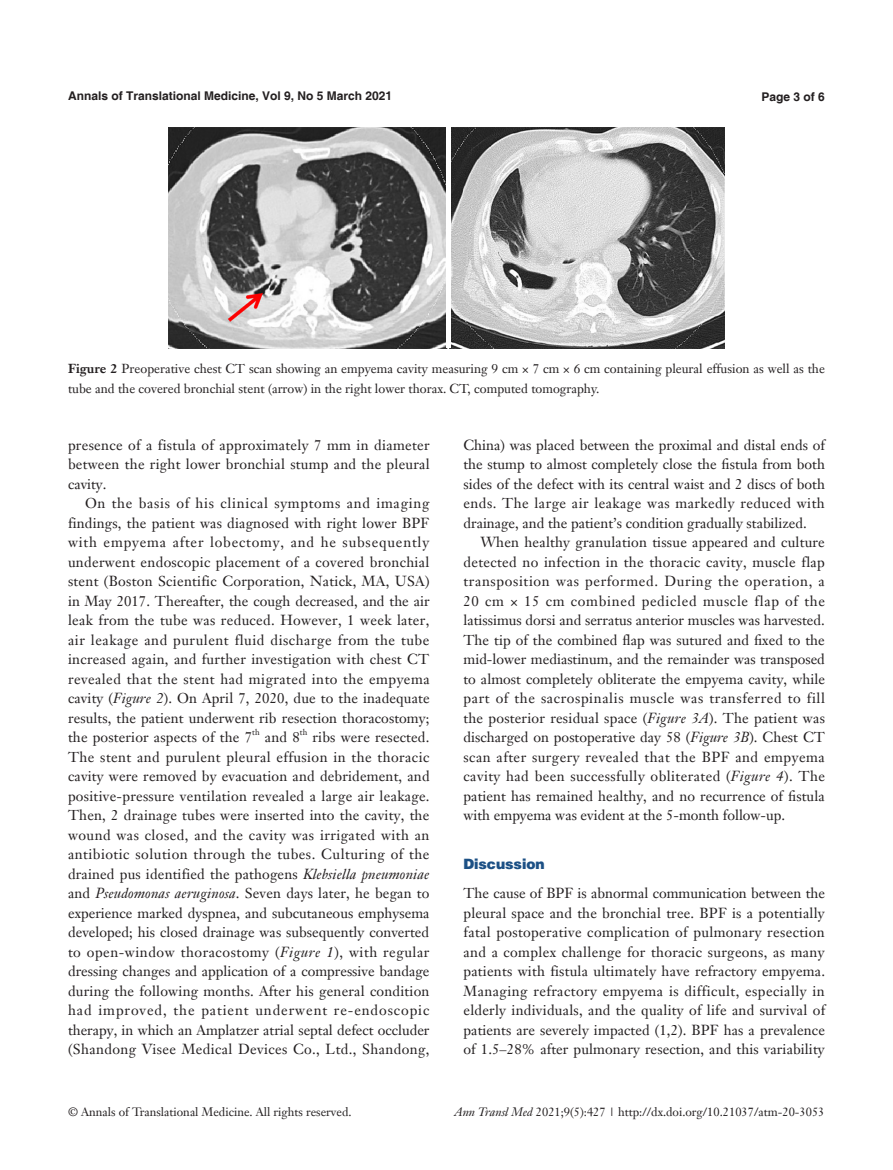
<style>
.page{position:relative;width:893px;height:1170px;background:#fff}
.page>*{position:absolute;margin:0;border:0;box-sizing:border-box;transform-origin:0 0}
.t1{font:14.25px/19.5px "Janson Text LT";letter-spacing:.005em;color:#231f20;text-align:justify}
.t2{font:900 14.25px "Helvetica";color:#1c5085}
.t3{font:12.75px/19.5px "Janson Text LT";color:#231f20}
.t4{font:12px "Janson Text LT";color:#231f20}
.t5{font:700 12px "Helvetica";color:#231f20}
.t6{font:8.25px "Janson Text LT";color:#231f20}
.s1{font-weight:700}
.s2{font-style:italic}
</style>
<div class="page">
<img style="left:169px;top:128px;width:555px;height:220px">
<div style="left:446px;top:128px;width:5px;height:220px;background:#fff"></div>
<p class="t5" style="left:68px;top:88px;width:326px">Annals of Translational Medicine, Vol 9, No 5 March 2021</p>
<p class="t5" style="left:762px;top:89px;width:65px">Page 3 of 6</p>
<p class="t3" style="left:68px;top:359px;width:758px"><span class="s1">Figure 2</span> Preoperative chest CT scan showing an empyema cavity measuring 9 cm × 7 cm × 6 cm containing pleural effusion as well as the tube and the covered bronchial stent (arrow) in the right lower thorax. CT, computed tomography.</p>
<p class="t1" style="left:68px;top:434px;width:363px">presence of a fistula of approximately 7 mm in diameter between the right lower bronchial stump and the pleural cavity.</p>
<p class="t1" style="left:68px;top:493px;width:363px;text-indent:17px">On the basis of his clinical symptoms and imaging findings, the patient was diagnosed with right lower BPF with empyema after lobectomy, and he subsequently underwent endoscopic placement of a covered bronchial stent (Boston Scientific Corporation, Natick, MA, USA) in May 2017. Thereafter, the cough decreased, and the air leak from the tube was reduced. However, 1 week later, air leakage and purulent fluid discharge from the tube increased again, and further investigation with chest CT revealed that the stent had migrated into the empyema cavity (<span class="s2">Figure 2</span>). On April 7, 2020, due to the inadequate results, the patient underwent rib resection thoracostomy; the posterior aspects of the 7</p>
<p class="t6" style="left:252px;top:727px;width:9px">th</p>
<p class="t1" style="left:265px;top:727px;width:36px">and 8</p>
<p class="t6" style="left:300px;top:727px;width:9px">th</p>
<p class="t1" style="left:68px;top:727px;width:363px;text-indent:245px">ribs were resected.<br>The stent and purulent pleural effusion in the thoracic cavity were removed by evacuation and debridement, and positive-pressure ventilation revealed a large air leakage.<br>Then, 2 drainage tubes were inserted into the cavity, the wound was closed, and the cavity was irrigated with an antibiotic solution through the tubes. Culturing of the drained pus identified the pathogens <span class="s2">Klebsiella pneumoniae </span>and <span class="s2">Pseudomonas aeruginosa</span>. Seven days later, he began to experience marked dyspnea, and subcutaneous emphysema developed; his closed drainage was subsequently converted to open-window thoracostomy (<span class="s2">Figure 1</span>), with regular dressing changes and application of a compressive bandage during the following months. After his general condition had improved, the patient underwent re-endoscopic therapy, in which an Amplatzer atrial septal defect occluder (Shandong Visee Medical Devices Co., Ltd., Shandong,</p>
<p class="t1" style="left:463px;top:434px;width:363px">China) was placed between the proximal and distal ends of the stump to almost completely close the fistula from both sides of the defect with its central waist and 2 discs of both ends. The large air leakage was markedly reduced with drainage, and the patient’s condition gradually stabilized.</p>
<p class="t1" style="left:463px;top:532px;width:363px;text-indent:17px">When healthy granulation tissue appeared and culture detected no infection in the thoracic cavity, muscle flap transposition was performed. During the operation, a 20 cm × 15 cm combined pedicled muscle flap of the latissimus dorsi and serratus anterior muscles was harvested.<br>The tip of the combined flap was sutured and fixed to the mid-lower mediastinum, and the remainder was transposed to almost completely obliterate the empyema cavity, while part of the sacrospinalis muscle was transferred to fill the posterior residual space (<span class="s2">Figure 3A</span>). The patient was discharged on postoperative day 58 (<span class="s2">Figure 3B</span>). Chest CT scan after surgery revealed that the BPF and empyema cavity had been successfully obliterated (<span class="s2">Figure 4</span>). The patient has remained healthy, and no recurrence of fistula with empyema was evident at the 5-month follow-up.</p>
<p class="t2" style="left:463px;top:854px;width:83px">Discussion</p>
<p class="t1" style="left:463px;top:883px;width:363px">The cause of BPF is abnormal communication between the pleural space and the bronchial tree. BPF is a potentially fatal postoperative complication of pulmonary resection and a complex challenge for thoracic surgeons, as many patients with fistula ultimately have refractory empyema.<br>Managing refractory empyema is difficult, especially in elderly individuals, and the quality of life and survival of patients are severely impacted (1,2). BPF has a prevalence of 1.5–28% after pulmonary resection, and this variability</p>
<p class="t4" style="left:68px;top:1104px;width:285px">© Annals of Translational Medicine. All rights reserved.</p>
<p class="t4" style="left:454px;top:1104px;width:371px"><span class="s2">Ann Transl Med</span> 2021;9(5):427 | http://dx.doi.org/10.21037/atm-20-3053</p>
</div>
